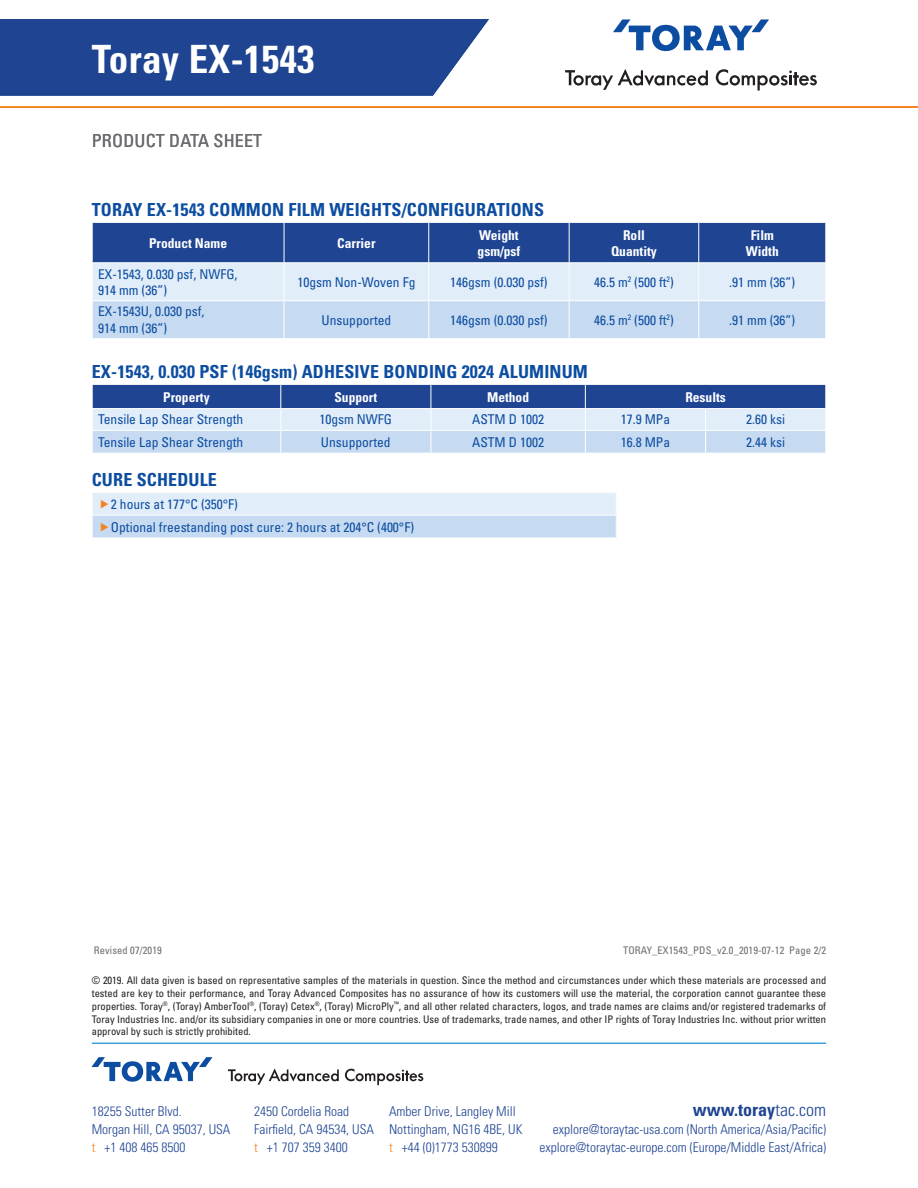
<style>
.page{position:relative;width:918px;height:1188px;background:#fff}
.page>*{position:absolute;margin:0;border:0;box-sizing:border-box;transform-origin:0 0}
.t1{font:700 condensed 39px "Univers";letter-spacing:.01em;color:#fff}
.t2{font:700 condensed 18px "Univers LT Std";letter-spacing:.01em;color:#0d4da1}
.t3{font:condensed 18px "Univers";letter-spacing:.01em;color:#6c6d70}
.t4{font:700 condensed 18px "Univers";color:#1e4492}
.Cell_row{font:condensed 13.5px/16.2px "Univers";color:#0d4da1}
.t5{font:300 condensed 13.5px/18px "Univers";color:#1e4492}
.Cell_header{font:700 condensed 13.5px/16.2px "Univers";color:#fff;text-align:center}
.t6{font:condensed 10.5px/12.8px "Univers";color:#231f20;text-align:justify}
.Body_text{font:condensed 10.5px "Univers";letter-spacing:.01em;color:#6c6d70}
.s1{color:#f58220}
.s2{font-weight:300}
</style>
<div class="page">
<hr style="left:92px;top:1042px;width:734px;height:2px;background:#42a0d8">
<svg style="left:91px;top:1057px;width:122px;height:25px"></svg>
<svg style="left:228px;top:1068px;width:111px;height:17px"></svg>
<svg style="left:345px;top:1069px;width:79px;height:16px"></svg>
<div style="left:0;top:19px;width:489px;height:77px;background:#1e4492"></div>
<hr style="left:0;top:106px;width:918px;height:2px;background:#f58220">
<svg style="left:613px;top:19px;width:156px;height:32px"></svg>
<svg style="left:565px;top:69px;width:143px;height:21px"></svg>
<svg style="left:716px;top:69px;width:101px;height:21px"></svg>
<svg style="left:93px;top:223px;width:732px;height:115px;background:#95acd2"></svg>
<hr style="left:284px;top:223px;width:1px;height:39px;background:#fff">
<hr style="left:428px;top:223px;width:1px;height:39px;background:#fff">
<hr style="left:569px;top:223px;width:1px;height:39px;background:#fff">
<hr style="left:698px;top:223px;width:1px;height:39px;background:#fff">
<hr style="left:92px;top:262px;width:192px;height:1px;background:#fff">
<hr style="left:284px;top:262px;width:145px;height:1px;background:#fff">
<hr style="left:284px;top:263px;width:1px;height:37px;background:#fff">
<hr style="left:429px;top:262px;width:140px;height:1px;background:#fff">
<hr style="left:428px;top:263px;width:1px;height:37px;background:#fff">
<hr style="left:569px;top:262px;width:130px;height:1px;background:#fff">
<hr style="left:569px;top:263px;width:1px;height:37px;background:#fff">
<hr style="left:699px;top:262px;width:127px;height:1px;background:#fff">
<hr style="left:698px;top:263px;width:1px;height:37px;background:#fff">
<hr style="left:92px;top:300px;width:192px;height:1px;background:#fff">
<hr style="left:284px;top:300px;width:145px;height:1px;background:#fff">
<hr style="left:284px;top:301px;width:1px;height:37px;background:#fff">
<hr style="left:429px;top:300px;width:140px;height:1px;background:#fff">
<hr style="left:428px;top:301px;width:1px;height:37px;background:#fff">
<hr style="left:569px;top:300px;width:130px;height:1px;background:#fff">
<hr style="left:569px;top:301px;width:1px;height:37px;background:#fff">
<hr style="left:699px;top:300px;width:127px;height:1px;background:#fff">
<hr style="left:698px;top:301px;width:1px;height:37px;background:#fff">
<svg style="left:92px;top:384px;width:734px;height:69px;background:#99b0d4"></svg>
<div style="left:92px;top:492px;width:524px;height:23px;background:#e1edf8"></div>
<div style="left:92px;top:515px;width:524px;height:23px;background:#c6dbf1"></div>
<hr style="left:92px;top:492px;width:525px;height:1px;background:#fff">
<hr style="left:92px;top:515px;width:525px;height:1px;background:#fff">
<svg style="left:92px;top:493px;width:1px;height:45px"></svg>
<svg style="left:616px;top:515px;width:1px;height:23px"></svg>
<h1 class="t1" style="left:112px;top:35px;width:107px">C275-1</h1>
<h1 class="t1" style="left:92px;top:35px;width:224px">Toray EX-1543</h1>
<h2 class="t3" style="left:92px;top:129px;width:172px">PRODUCT DATA SHEET</h2>
<h1 class="t2" style="left:92px;top:199px;width:454px">TORAY EX-1543 COMMON FILM WEIGHTS/CONFIGURATIONS</h1>
<p class="Cell_header" style="left:149px;top:235px;width:80px">Product Name</p>
<p class="Cell_header" style="left:337px;top:235px;width:40px">Carrier</p>
<p class="Cell_header" style="left:478px;top:227px;width:44px;text-align:left">Weight gsm/psf</p>
<p class="Cell_header" style="left:611px;top:227px;width:47px">Roll<br>Quantity</p>
<p class="Cell_header" style="left:746px;top:227px;width:35px">Film<br>Width</p>
<p class="Cell_row" style="left:98px;top:265px;width:141px">EX-1543, 0.030 psf, NWFG,<br>914 mm (36”)</p>
<p class="Cell_row" style="left:297px;top:274px;width:120px">10gsm Non-Woven Fg</p>
<p class="Cell_row" style="left:450px;top:274px;width:99px">146gsm (0.030 psf)</p>
<p class="Cell_row" style="left:594px;top:274px;width:81px">46.5 m<sup>2</sup> (500 ft<sup>2</sup>)</p>
<p class="Cell_row" style="left:729px;top:274px;width:67px">.91 mm (36”)</p>
<p class="Cell_row" style="left:98px;top:303px;width:108px">EX-1543U, 0.030 psf,<br>914 mm (36”)</p>
<p class="Cell_row" style="left:322px;top:312px;width:71px">Unsupported</p>
<p class="Cell_row" style="left:450px;top:312px;width:99px">146gsm (0.030 psf)</p>
<p class="Cell_row" style="left:594px;top:312px;width:81px">46.5 m<sup>2</sup> (500 ft<sup>2</sup>)</p>
<p class="Cell_row" style="left:729px;top:312px;width:67px">.91 mm (36”)</p>
<h1 class="t2" style="left:92px;top:361px;width:498px">EX-1543, 0.030 PSF (146gsm) ADHESIVE BONDING 2024 ALUMINUM</h1>
<p class="Cell_header" style="left:163px;top:389px;width:48px">Property</p>
<p class="Cell_header" style="left:334px;top:389px;width:44px">Support</p>
<p class="Cell_header" style="left:487px;top:389px;width:43px">Method</p>
<p class="Cell_header" style="left:685px;top:389px;width:42px">Results</p>
<p class="Cell_row" style="left:98px;top:411px;width:147px">Tensile Lap Shear Strength</p>
<p class="Cell_row" style="left:319px;top:411px;width:74px">10gsm NWFG</p>
<p class="Cell_row" style="left:472px;top:411px;width:73px">ASTM D 1002</p>
<p class="Cell_row" style="left:621px;top:411px;width:51px">17.9 MPa</p>
<p class="Cell_row" style="left:746px;top:411px;width:40px">2.60 ksi</p>
<p class="Cell_row" style="left:98px;top:434px;width:147px">Tensile Lap Shear Strength</p>
<p class="Cell_row" style="left:321px;top:434px;width:71px">Unsupported</p>
<p class="Cell_row" style="left:472px;top:434px;width:73px">ASTM D 1002</p>
<p class="Cell_row" style="left:621px;top:434px;width:51px">16.8 MPa</p>
<p class="Cell_row" style="left:746px;top:434px;width:40px">2.44 ksi</p>
<h1 class="t2" style="left:92px;top:469px;width:127px">CURE SCHEDULE</h1>
<p class="Cell_row" style="left:111px;top:496px;width:128px">2 hours at 177°C (350°F)</p>
<p class="Cell_row" style="left:111px;top:519px;width:305px">Optional freestanding post cure: 2 hours at 204°C (400°F)</p>
<p class="Body_text" style="left:94px;top:944px;width:69px">Revised 07/2019</p>
<p class="Body_text" style="left:623px;top:944px;width:205px">TORAY_EX1543_PDS_v2.0_2019-07-12 Page 2/2</p>
<p class="t6" style="left:92px;top:974px;width:736px">© 2019. All data given is based on representative samples of the materials in question. Since the method and circumstances under which these materials are processed and tested are key to their performance, and Toray Advanced Composites has no assurance of how its customers will use the material, the corporation cannot guarantee these properties. Toray<sup>®</sup>, (Toray) AmberTool<sup>®</sup>, (Toray) Cetex<sup>®</sup>, (Toray) MicroPly<sup>™</sup>, and all other related characters, logos, and trade names are claims and/or registered trademarks of Toray Industries Inc. and/or its subsidiary companies in one or more countries. Use of trademarks, trade names, and other IP rights of Toray Industries Inc. without prior written approval by such is strictly prohibited.</p>
<p class="t5" style="left:92px;top:1102px;width:140px">18255 Sutter Blvd.<br>Morgan Hill, CA 95037, USA <span class="s1">t</span> +1 408 465 8500</p>
<p class="t5" style="left:254px;top:1102px;width:121px">2450 Cordelia Road<br>Fairfield, CA 94534, USA <span class="s1">t</span> +1 707 359 3400</p>
<p class="t5" style="left:389px;top:1102px;width:135px">Amber Drive, Langley Mill<br>Nottingham, NG16 4BE, UK <span class="s1">t</span> +44 (0)1773 530899</p>
<h2 class="t4" style="left:693px;top:1099px;width:135px">www.toray<span class="s2">tac.com</span></h2>
<p class="t5" style="left:540px;top:1120px;width:288px;text-align:right">explore@toraytac-usa.com (North America/Asia/Pacific) explore@toraytac-europe.com (Europe/Middle East/Africa)</p>
</div>
